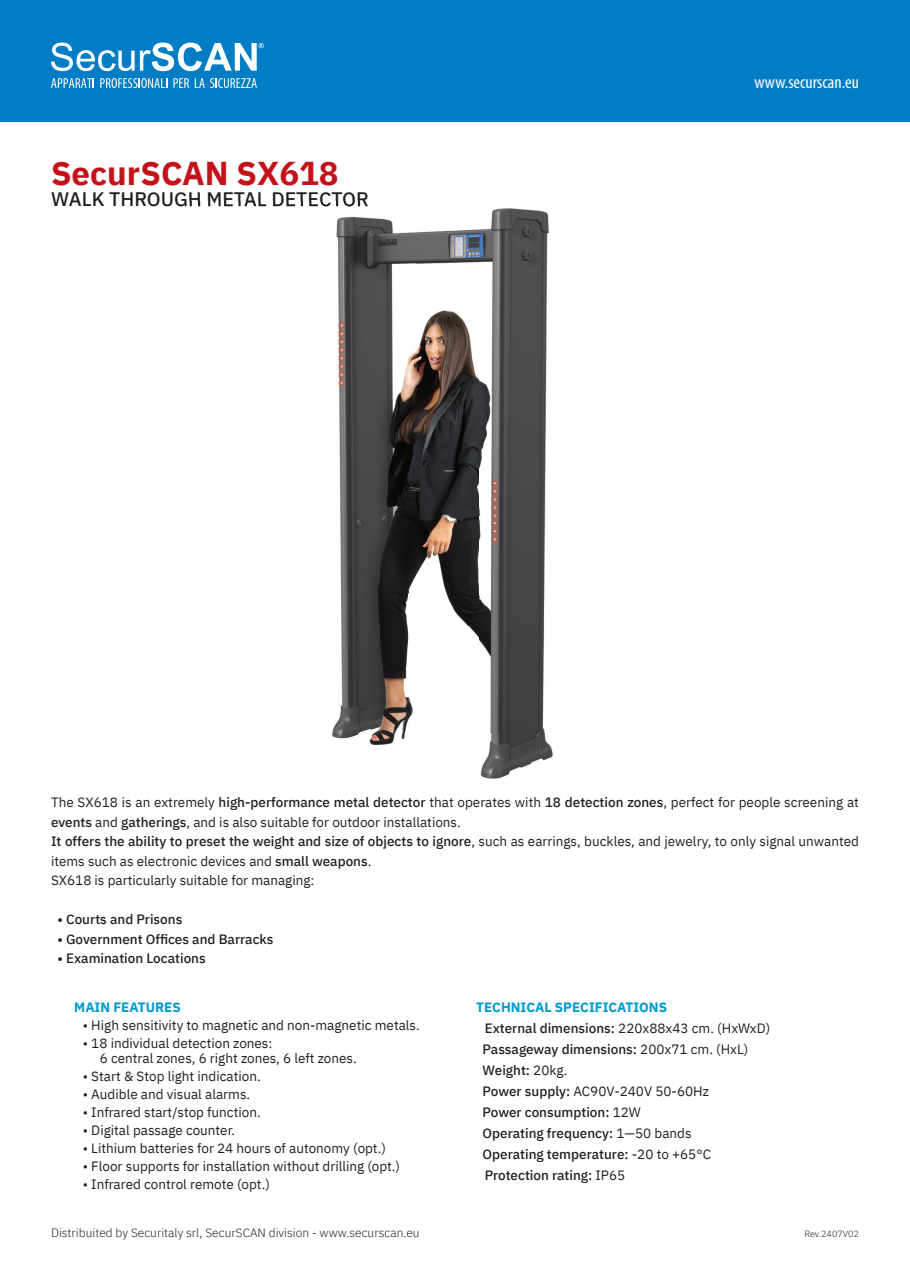
<style>
.page{position:relative;width:910px;height:1280px;background:#fff}
.page>*{position:absolute;margin:0;border:0;box-sizing:border-box;transform-origin:0 0}
.t1{font:700 33px "IBM Plex Sans";color:#c4121a}
.t2{font:500 19.5px "IBM Plex Sans";color:#231f20}
.t3{font:condensed 18px "Myriad Pro";color:#fff}
.t4{font:13.5px/19.5px "IBM Plex Sans";color:#231f20}
.t5{font:500 13.5px/21px "IBM Plex Sans";color:#231f20}
.t6{font:700 13.5px "IBM Plex Sans";color:#009ccd}
.t7{font:300 12px "IBM Plex Sans";color:#231f20}
.t8{font:300 9px "IBM Plex Sans";color:#231f20}
.s1{font-weight:500}
.s2{font-weight:700;color:#009ccd}
.s3{font-weight:400}
</style>
<div class="page">
<img style="left:286px;top:206px;width:263px;height:527px">
<img style="left:332px;top:733px;width:221px;height:46px">
<img style="left:181px;top:202px;width:187px;height:4px">
<div style="left:0;top:0;width:910px;height:121px;background:#007dc5"></div>
<svg style="left:51px;top:43px;width:213px;height:28px"></svg>
<svg style="left:51px;top:78px;width:43px;height:10px"></svg>
<svg style="left:100px;top:78px;width:67px;height:10px"></svg>
<svg style="left:173px;top:78px;width:16px;height:10px"></svg>
<svg style="left:195px;top:78px;width:62px;height:10px"></svg>
<h1 class="t1" style="left:51px;top:147px;width:289px">SecurSCAN SX618</h1>
<h2 class="t2" style="left:51px;top:184px;width:319px">WALK THROUGH METAL DETECTOR</h2>
<h3 class="t3" style="left:754px;top:71px;width:106px">www.securscan.eu</h3>
<p class="t4" style="left:51px;top:792px;width:809px">The SX618 is an extremely <span class="s1">high-performance metal detector</span> that operates with <span class="s1">18 detection zones</span>, perfect for people screening at <span class="s1">events</span> and <span class="s1">gatherings</span>, and is also suitable for outdoor installations.<br><span class="s1">It offers the ability to preset the weight and size of objects to ignore</span>, such as earrings, buckles, and jewelry, to only signal unwanted items such as electronic devices and <span class="s1">small weapons</span>.<br>SX618 is particularly suitable for managing:</p>
<p class="t5" style="left:57px;top:908px;width:127px">• Courts and Prisons</p>
<p class="t5" style="left:57px;top:927px;width:218px">• Government Offices and Barracks</p>
<p class="t5" style="left:57px;top:947px;width:150px">• Examination Locations</p>
<p class="t5" style="left:483px;top:995px;width:289px;text-indent:-6px"><span class="s2">TECHNICAL SPECIFICATIONS<br></span>External dimensions: <span class="s3">220x88x43 cm. (HxWxD)<br></span>Passageway dimensions: <span class="s3">200x71 cm. (HxL)<br></span>Weight: <span class="s3">20kg.<br></span>Power supply: <span class="s3">AC90V-240V 50-60Hz<br></span>Power consumption: <span class="s3">12W<br></span>Operating frequency: <span class="s3">1—50 bands<br></span>Operating temperature: <span class="s3">-20 to +65°C<br></span>Protection rating: <span class="s3">IP65</span></p>
<p class="t6" style="left:74px;top:996px;width:108px">MAIN FEATURES</p>
<p class="t4" style="left:83px;top:1014px;width:339px">• High sensitivity to magnetic and non-magnetic metals.</p>
<p class="t4" style="left:100px;top:1034px;width:258px;line-height:15px;text-indent:-17px">• 18 individual detection zones:<br>6 central zones, 6 right zones, 6 left zones.</p>
<p class="t4" style="left:83px;top:1065px;width:179px">• Start &amp; Stop light indication.</p>
<p class="t4" style="left:83px;top:1083px;width:169px">• Audible and visual alarms.</p>
<p class="t4" style="left:83px;top:1101px;width:179px">• Infrared start/stop function.</p>
<p class="t4" style="left:83px;top:1119px;width:154px">• Digital passage counter.</p>
<p class="t4" style="left:83px;top:1137px;width:305px">• Lithium batteries for 24 hours of autonomy (opt.)</p>
<p class="t4" style="left:83px;top:1155px;width:319px">• Floor supports for installation without drilling (opt.)</p>
<p class="t4" style="left:83px;top:1173px;width:189px">• Infrared control remote (opt.)</p>
<p class="t7" style="left:51px;top:1224px;width:370px">Distribuited by Securitaly srl, SecurSCAN division - www.securscan.eu</p>
<p class="t8" style="left:804px;top:1227px;width:56px">Rev.2407V02</p>
</div>
